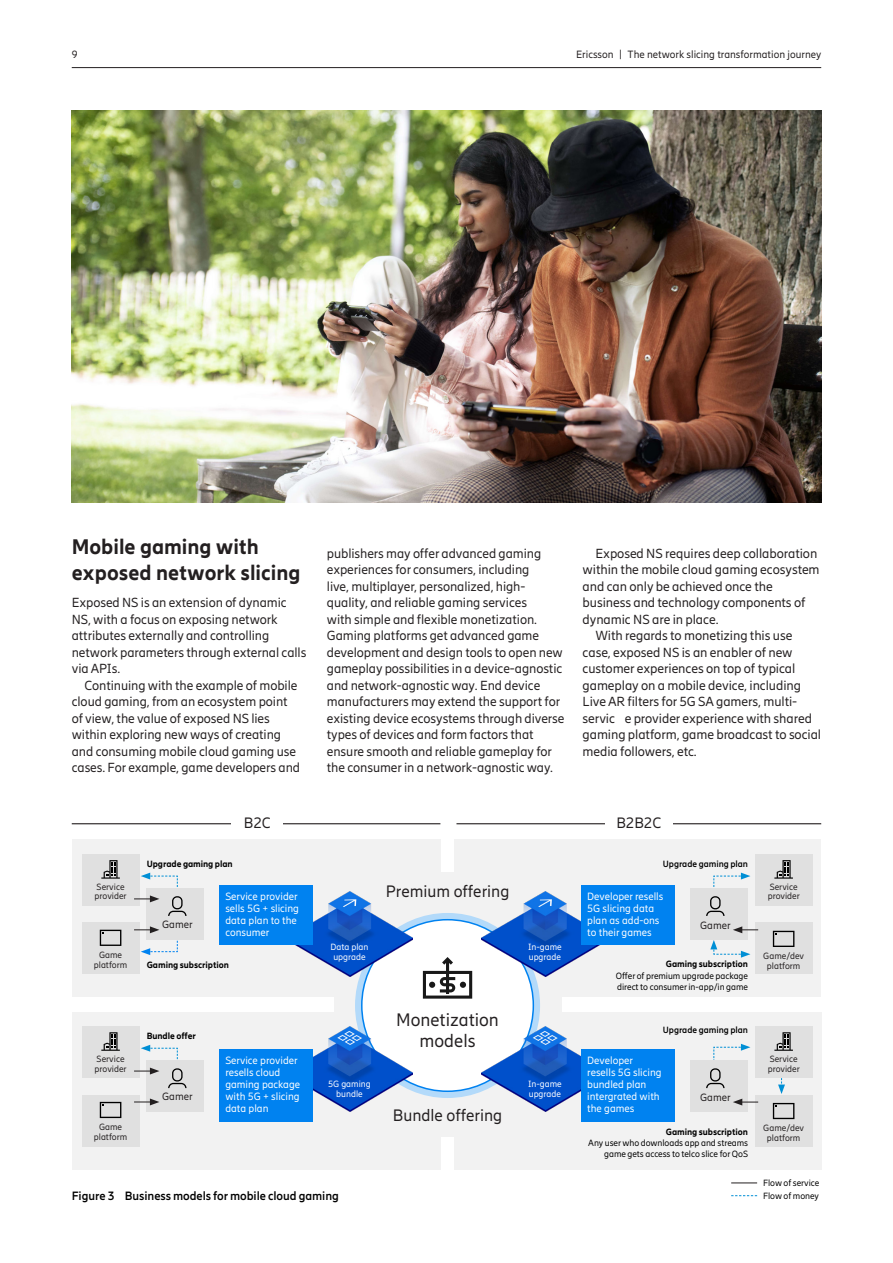
<style>
.page{position:relative;width:893px;height:1263px;background:#fff}
.page>*{position:absolute;margin:0;border:0;box-sizing:border-box;transform-origin:0 0}
.t1{font:800 21px/25.5px "Ericsson Hilda";color:#231f20}
.t2{font:18px "Ericsson Hilda";color:#231f20}
.t3{font:16.5px "Ericsson Hilda";color:#231f20}
.t4{font:15px "Ericsson Hilda";color:#231f20}
.Body_copy_black{font:13.2px/16.5px "Ericsson Hilda";letter-spacing:-.005em;color:#231f20}
.Sub-headline_white{font:700 12px "Ericsson Hilda";letter-spacing:-.005em;color:#000}
.t5{font:10.5px/12px "Ericsson Hilda";color:#fff}
.t6{font:10.5px "Ericsson Hilda";color:#231f20}
.Sub-headline_white-2{font:9px/10.8px "Ericsson Hilda";letter-spacing:-.005em;color:#000;text-align:right}
.t7{font:9px/9.8px "Ericsson Hilda";color:#231f20}
.Sub-headline_white-3{font:800 9px "Ericsson Hilda";letter-spacing:-.005em;color:#000}
.t8{font:9px "Ericsson Hilda";color:#fff}
.Sub-headline_white-4{font:700 9px "Ericsson Hilda";letter-spacing:-.005em;color:#000}
</style>
<div class="page">
<hr style="left:72px;top:67px;width:749px;height:1px;background:#231f20">
<img style="left:72px;top:111px;width:749px;height:391px">
<svg style="left:731px;top:1195px;width:26px;height:1px"></svg>
<svg style="left:731px;top:1182px;width:26px;height:1px"></svg>
<div style="left:334px;top:872px;width:227px;height:265px;background:#f2f2f2"></div>
<div style="left:454px;top:840px;width:367px;height:157px;background:#f2f2f2"></div>
<div style="left:454px;top:1012px;width:367px;height:157px;background:#f2f2f2"></div>
<div style="left:72px;top:1012px;width:368px;height:158px;background:#f2f2f2"></div>
<div style="left:72px;top:840px;width:368px;height:157px;background:#f2f2f2"></div>
<div style="left:355px;top:913px;width:185px;height:185px;border:14px solid #b3dafa;border-radius:50%"></div>
<div style="left:362px;top:920px;width:171px;height:171px;background:#fff;border-radius:50%"></div>
<div style="left:82px;top:854px;width:57px;height:52px;background:#e0e0e0"></div>
<svg style="left:101px;top:860px;width:19px;height:19px"></svg>
<div style="left:82px;top:923px;width:57px;height:51px;background:#e0e0e0"></div>
<svg style="left:100px;top:930px;width:21px;height:16px"></svg>
<div style="left:146px;top:888px;width:58px;height:52px;background:#e0e0e0"></div>
<svg style="left:134px;top:873px;width:53px;height:43px"></svg>
<svg style="left:134px;top:926px;width:44px;height:29px"></svg>
<img style="left:313px;top:1027px;width:100px;height:84px">
<div style="left:219px;top:1049px;width:94px;height:73px;background:#0082f0"></div>
<hr style="left:72px;top:823px;width:368px;height:1px;background:#231f20">
<div style="left:232px;top:816px;width:51px;height:17px;background:#fff"></div>
<hr style="left:456px;top:823px;width:365px;height:1px;background:#231f20">
<div style="left:605px;top:816px;width:67px;height:17px;background:#fff"></div>
<div style="left:755px;top:1026px;width:57px;height:52px;background:#e0e0e0"></div>
<svg style="left:774px;top:1032px;width:19px;height:19px"></svg>
<div style="left:755px;top:1095px;width:57px;height:51px;background:#e0e0e0"></div>
<svg style="left:773px;top:1103px;width:21px;height:16px"></svg>
<svg style="left:713px;top:1044px;width:37px;height:17px"></svg>
<svg style="left:778px;top:1078px;width:7px;height:16px"></svg>
<div style="left:690px;top:1061px;width:57px;height:51px;background:#e0e0e0"></div>
<svg style="left:706px;top:1068px;width:18px;height:20px"></svg>
<svg style="left:733px;top:1098px;width:25px;height:7px"></svg>
<img style="left:482px;top:1027px;width:99px;height:84px">
<img style="left:482px;top:892px;width:118px;height:84px">
<div style="left:581px;top:885px;width:93px;height:60px;background:#0082f0"></div>
<div style="left:581px;top:1049px;width:93px;height:73px;background:#0082f0"></div>
<div style="left:755px;top:854px;width:57px;height:52px;background:#e0e0e0"></div>
<svg style="left:774px;top:860px;width:19px;height:19px"></svg>
<div style="left:755px;top:923px;width:57px;height:51px;background:#e0e0e0"></div>
<svg style="left:773px;top:931px;width:21px;height:16px"></svg>
<svg style="left:713px;top:873px;width:37px;height:17px"></svg>
<div style="left:690px;top:888px;width:57px;height:52px;background:#e0e0e0"></div>
<svg style="left:706px;top:896px;width:18px;height:20px"></svg>
<svg style="left:733px;top:926px;width:25px;height:7px"></svg>
<svg style="left:710px;top:940px;width:40px;height:18px"></svg>
<div style="left:82px;top:1095px;width:57px;height:51px;background:#e0e0e0"></div>
<svg style="left:100px;top:1102px;width:21px;height:16px"></svg>
<div style="left:82px;top:1026px;width:57px;height:52px;background:#e0e0e0"></div>
<svg style="left:101px;top:1032px;width:19px;height:19px"></svg>
<div style="left:146px;top:1061px;width:58px;height:51px;background:#e0e0e0"></div>
<svg style="left:134px;top:1045px;width:53px;height:43px"></svg>
<svg style="left:134px;top:1098px;width:25px;height:7px"></svg>
<img style="left:295px;top:892px;width:118px;height:84px">
<div style="left:219px;top:885px;width:94px;height:60px;background:#0082f0"></div>
<svg style="left:423px;top:957px;width:49px;height:42px"></svg>
<p class="t6" style="left:72px;top:49px;width:7px">9</p>
<p class="t6" style="left:576px;top:49px;width:247px">Ericsson | The network slicing transformation journey</p>
<p class="t1" style="left:72px;top:534px;width:230px">Mobile gaming with exposed network slicing</p>
<p class="Body_copy_black" style="left:72px;top:594px;width:236px">Exposed NS is an extension of dynamic NS, with a focus on exposing network attributes externally and controlling network parameters through external calls via APIs.</p>
<p class="Body_copy_black" style="left:72px;top:677px;width:230px;text-indent:13px">Continuing with the example of mobile cloud gaming, from an ecosystem point of view, the value of exposed NS lies within exploring new ways of creating and consuming mobile cloud gaming use cases. For example, game developers and</p>
<p class="Body_copy_black" style="left:327px;top:545px;width:239px">publishers may offer advanced gaming experiences for consumers, including<br>live, multiplayer, personalized, high&shy;quality, and reliable gaming services<br>with simple and flexible monetization.<br>Gaming platforms get advanced game development and design tools to open new gameplay possibilities in a device-agnostic and network-agnostic way. End device manufacturers may extend the support for existing device ecosystems through diverse types of devices and form factors that ensure smooth and reliable gameplay for the consumer in a network-agnostic way.</p>
<p class="Body_copy_black" style="left:583px;top:545px;width:238px;text-indent:13px">Exposed NS requires deep collaboration within the mobile cloud gaming ecosystem and can only be achieved once the business and technology components of dynamic NS are in place.</p>
<p class="Body_copy_black" style="left:583px;top:627px;width:240px;text-indent:13px">With regards to monetizing this use case, exposed NS is an enabler of new customer experiences on top of typical gameplay on a mobile device, including Live AR filters for 5G SA gamers, multi&shy;servic e provider experience with shared gaming platform, game broadcast to social media followers, etc.</p>
<p class="t4" style="left:244px;top:814px;width:28px">B2C</p>
<p class="t4" style="left:616px;top:814px;width:46px">B2B2C</p>
<p class="Sub-headline_white-3" style="left:147px;top:858px;width:88px">Upgrade gaming plan</p>
<p class="Sub-headline_white-4" style="left:663px;top:859px;width:87px">Upgrade gaming plan</p>
<p class="t7" style="left:95px;top:882px;width:34px">Service provider</p>
<p class="t6" style="left:162px;top:918px;width:32px">Gamer</p>
<p class="t5" style="left:225px;top:890px;width:75px">Service provider sells 5G + slicing data plan to the consumer</p>
<p class="t3" style="left:386px;top:882px;width:125px">Premium offering</p>
<p class="t5" style="left:587px;top:890px;width:78px">Developer resells<br>5G slicing data plan as add-ons to their games</p>
<p class="t6" style="left:700px;top:919px;width:32px">Gamer</p>
<p class="t7" style="left:94px;top:950px;width:35px;text-align:center">Game platform</p>
<p class="Sub-headline_white-3" style="left:147px;top:959px;width:84px">Gaming subscription</p>
<p class="t8" style="left:331px;top:942px;width:39px">Data plan</p>
<p class="t8" style="left:333px;top:951px;width:34px">upgrade</p>
<p class="t8" style="left:528px;top:942px;width:35px">In-game</p>
<p class="t8" style="left:529px;top:951px;width:34px">upgrade</p>
<p class="Sub-headline_white-3" style="left:666px;top:959px;width:84px">Gaming subscription</p>
<p class="Sub-headline_white-2" style="left:616px;top:970px;width:134px">Offer of premium upgrade package</p>
<p class="Sub-headline_white-2" style="left:617px;top:981px;width:132px">direct to consumer in-app/in game</p>
<p class="Sub-headline_white-3" style="left:147px;top:1031px;width:51px">Bundle offer</p>
<p class="t2" style="left:396px;top:1010px;width:104px">Monetization</p>
<p class="t2" style="left:420px;top:1031px;width:57px">models</p>
<p class="Sub-headline_white-4" style="left:663px;top:1024px;width:87px">Upgrade gaming plan</p>
<p class="t7" style="left:95px;top:1054px;width:34px">Service provider</p>
<p class="t7" style="left:94px;top:1122px;width:35px;text-align:center">Game platform</p>
<p class="t6" style="left:162px;top:1091px;width:32px">Gamer</p>
<p class="t5" style="left:225px;top:1055px;width:76px">Service provider resells cloud gaming package with 5G + slicing data plan</p>
<p class="t8" style="left:328px;top:1079px;width:44px">5G gaming</p>
<p class="t8" style="left:336px;top:1088px;width:28px">bundle</p>
<p class="t3" style="left:393px;top:1106px;width:111px">Bundle offering</p>
<p class="t8" style="left:528px;top:1079px;width:35px">In-game</p>
<p class="t8" style="left:529px;top:1088px;width:34px">upgrade</p>
<p class="t5" style="left:587px;top:1055px;width:76px">Developer resells 5G slicing bundled plan intergrated with the games</p>
<p class="t6" style="left:700px;top:1092px;width:32px">Gamer</p>
<p class="Sub-headline_white-3" style="left:666px;top:1126px;width:84px">Gaming subscription</p>
<p class="Sub-headline_white-2" style="left:588px;top:1138px;width:161px">Any user who downloads app and streams game gets access to telco slice for QoS</p>
<p class="Sub-headline_white" style="left:72px;top:1188px;width:269px">Figure 3 Business models for mobile cloud gaming</p>
<p class="t7" style="left:768px;top:882px;width:34px">Service provider</p>
<p class="t7" style="left:763px;top:951px;width:42px">Game/dev</p>
<p class="t7" style="left:767px;top:961px;width:35px">platform</p>
<p class="t7" style="left:768px;top:1054px;width:34px">Service provider</p>
<p class="t7" style="left:763px;top:1123px;width:42px">Game/dev</p>
<p class="t7" style="left:767px;top:1133px;width:35px">platform</p>
<p class="Sub-headline_white-2" style="left:763px;top:1177px;width:58px">Flow of service</p>
<p class="Sub-headline_white-2" style="left:763px;top:1191px;width:57px">Flow of money</p>
</div>
